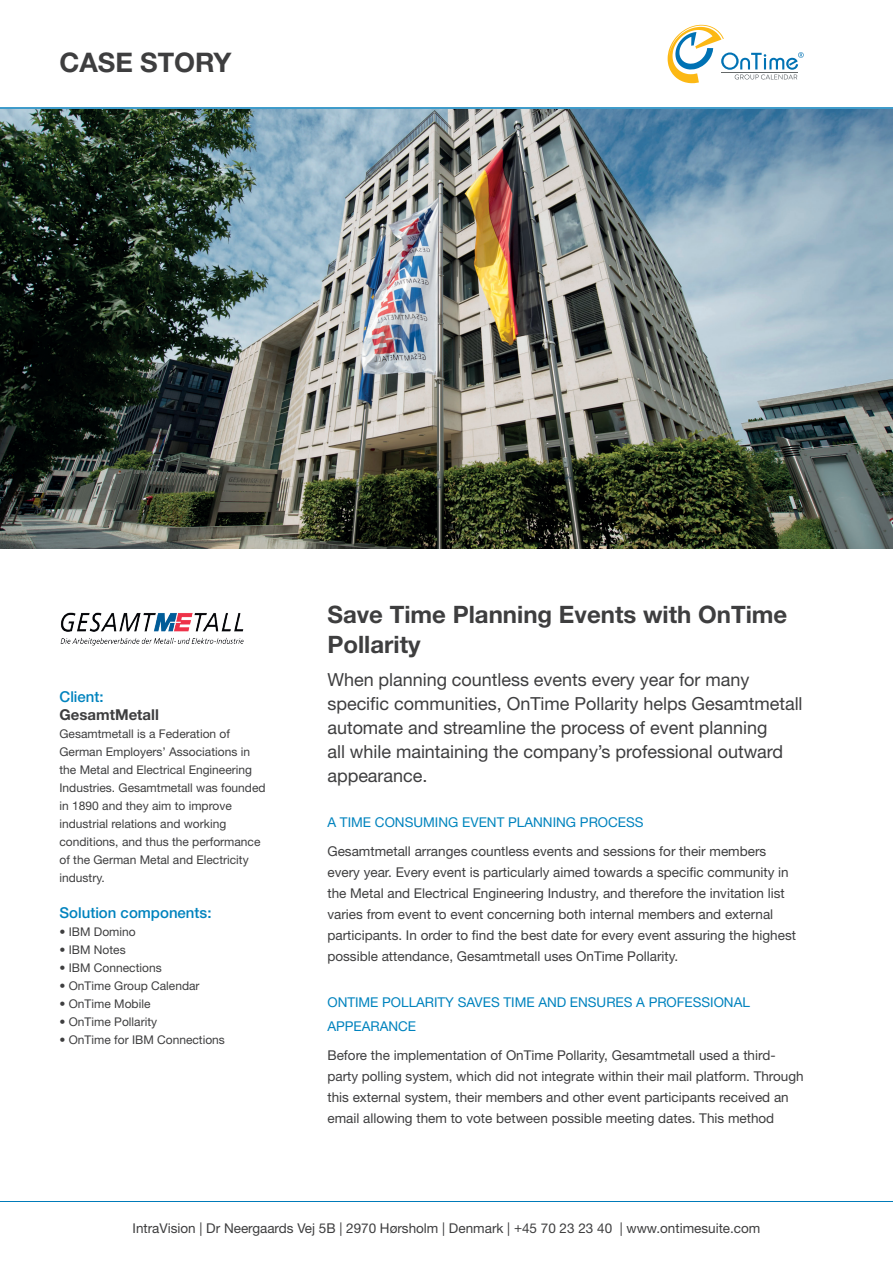
<style>
.page{position:relative;width:893px;height:1263px;background:#fff}
.page>*{position:absolute;margin:0;border:0;box-sizing:border-box;transform-origin:0 0}
.t1{font:700 27px "Helvetica Neue LT Std";color:#3e3e3f}
.t2{font:700 24px/30px "Helvetica Neue LT Std";color:#3e3e3f}
.t3{font:18px/24px "Helvetica Neue LT Std";color:#3e3e3f}
.t4{font:500 15px "Helvetica Neue LT Std";color:#0083be}
.t5{font:700 15px "Helvetica Neue LT Std";color:#3e3e3f}
.t6{font:13.5px/21px "Helvetica Neue LT Std";color:#3e3e3f}
.t7{font:13.5px/24px "Helvetica Neue LT Std";color:#0083be}
.t8{font:12px/18px "Helvetica Neue LT Std";color:#3e3e3f}
.s1{color:#0083be}
.s2{color:#0087be}
</style>
<div class="page">
<hr style="left:0;top:1201px;width:893px;height:1px;background:#007bb9">
<img style="left:0;top:109px;width:893px;height:440px">
<svg style="left:0;top:24px;width:893px;height:85px"></svg>
<svg style="left:668px;top:25px;width:136px;height:58px"></svg>
<img style="left:60px;top:612px;width:184px;height:34px">
<h1 class="t1" style="left:60px;top:46px;width:174px">CASE STORY</h1>
<p class="t4" style="left:60px;top:688px;width:46px">Client:</p>
<p class="t5" style="left:60px;top:705px;width:101px">GesamtMetall</p>
<p class="t8" style="left:60px;top:725px;width:208px">Gesamtmetall is a Federation of<br>German Employers’ Associations in the Metal and Electrical Engineering<br>Industries. Gesamtmetall was founded in 1890 and they aim to improve industrial relations and working conditions, and thus the performance of the German Metal and Electricity industry.</p>
<p class="t4" style="left:60px;top:904px;width:153px">Solution components:</p>
<p class="t8" style="left:60px;top:923px;width:78px">• IBM Domino</p>
<p class="t8" style="left:60px;top:941px;width:68px">• IBM Notes</p>
<p class="t8" style="left:60px;top:959px;width:104px">• IBM Connections</p>
<p class="t8" style="left:60px;top:977px;width:142px">• OnTime Group Calendar</p>
<p class="t8" style="left:60px;top:995px;width:92px">• OnTime Mobile</p>
<p class="t8" style="left:60px;top:1013px;width:99px">• OnTime Pollarity</p>
<p class="t8" style="left:60px;top:1031px;width:167px">• OnTime for IBM Connections</p>
<h2 class="t2" style="left:327px;top:599px;width:461px">Save Time Planning Events with OnTime<br>Pollarity</h2>
<p class="t3" style="left:327px;top:667px;width:477px">When planning countless events every year for many specific communities, OnTime Pollarity helps Gesamtmetall automate and streamline the process of event planning<br>all while maintaining the company’s professional outward appearance.</p>
<p class="t6" style="left:327px;top:807px;width:440px;line-height:29.5px"><span class="s1">A TIME CONSUMI</span><span class="s2">NG EVENT</span> <span class="s1">PLANNING PROCESS<br></span>Gesamtmetall arranges countless events and sessions for their members</p>
<p class="t6" style="left:327px;top:862px;width:470px">every year. Every event is particularly aimed towards a specific community in the Metal and Electrical Engineering Industry, and therefore the invitation list varies from event to event concerning both internal members and external participants. In order to find the best date for every event assuring the highest possible attendance, Gesamtmetall uses OnTime Pollarity.</p>
<p class="t7" style="left:327px;top:990px;width:424px">ONTIME POLLARITY SAVES TIME AND ENSURES A PROFESSIONAL<br>APPEARANCE</p>
<p class="t6" style="left:327px;top:1045px;width:478px">Before the implementation of OnTime Pollarity, Gesamtmetall used a third&shy;party polling system, which did not integrate within their mail platform. Through this external system, their members and other event participants received an email allowing them to vote between possible meeting dates. This method</p>
<p class="t6" style="left:133px;top:1217px;width:629px">IntraVision | Dr Neergaards Vej 5B | 2970 Hørsholm | Denmark | +45 70 23 23 40 | www.ontimesuite.com</p>
</div>
